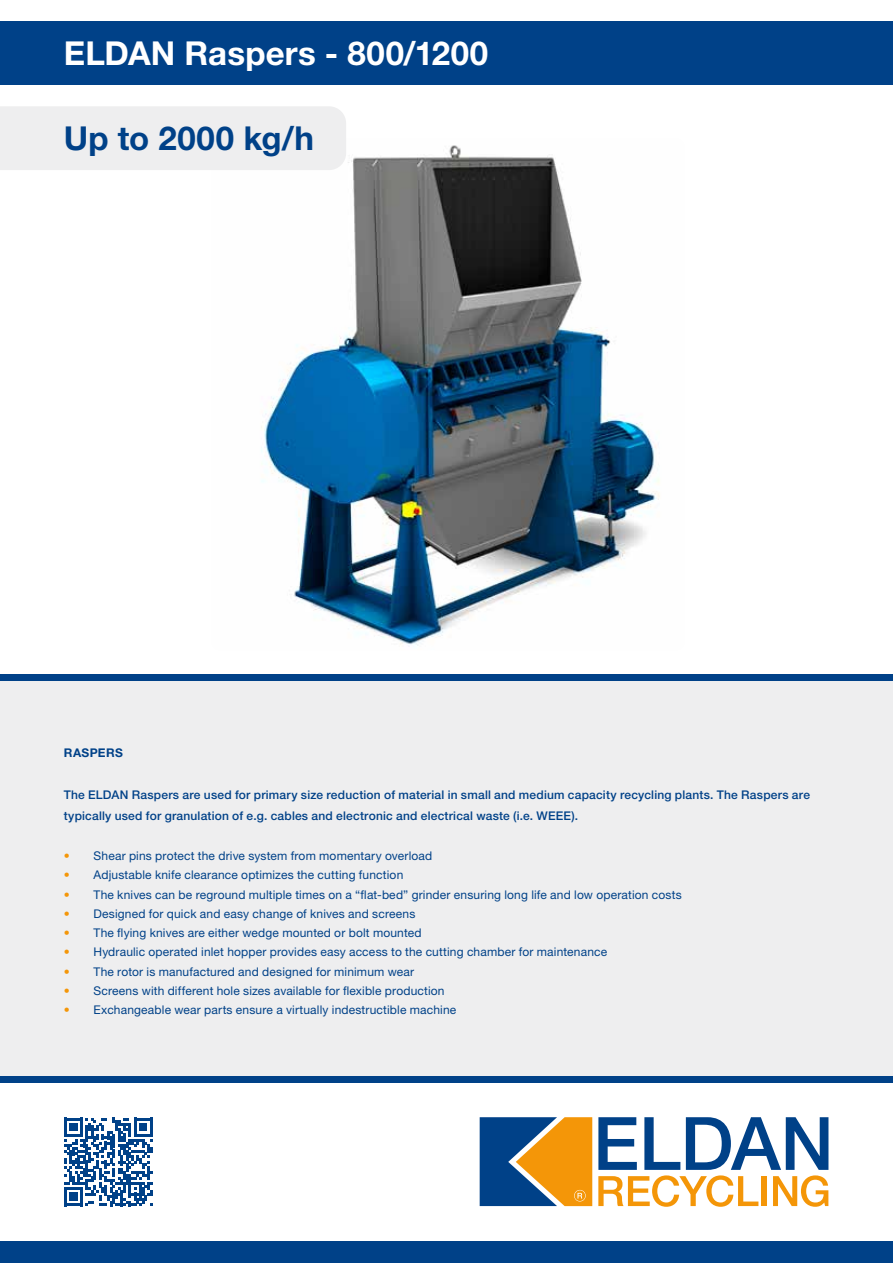
<style>
.page{position:relative;width:893px;height:1263px;background:#fff}
.page>*{position:absolute;margin:0;border:0;box-sizing:border-box;transform-origin:0 0}
.t1{font:700 33px "Helvetica Neue LT Std";letter-spacing:.005em;color:#fff}
.t2{font:700 33px "Helvetica Neue LT Std";letter-spacing:.01em;color:#004188}
.t3{font:12px "Helvetica Neue LT Std";letter-spacing:.015em;color:#004188}
.t4{font:500 12px/21px "Helvetica Neue LT Std";letter-spacing:.015em;color:#004188}
.t5{font:700 12px "Helvetica Neue LT Std";letter-spacing:.03em;color:#004188}
.s1{font-weight:700;color:#f49608}
</style>
<div class="page">
<div style="left:0;top:677px;width:893px;height:402px;background:#eeeeef"></div>
<img style="left:261px;top:145px;width:399px;height:502px">
<svg style="left:480px;top:1117px;width:112px;height:89px;background:#817556"></svg>
<svg style="left:598px;top:1117px;width:230px;height:90px"></svg>
<div style="left:0;top:1242px;width:893px;height:21px;background:#004188"></div>
<div style="left:0;top:21px;width:893px;height:64px;background:#004188"></div>
<div style="left:0;top:1076px;width:893px;height:6px;background:#004188"></div>
<div style="left:0;top:674px;width:893px;height:6px;background:#004188"></div>
<div style="left:0;top:106px;width:346px;height:64px;background:#eeeeef"></div>
<svg style="left:64px;top:1118px;width:89px;height:88px"></svg>
<h1 class="t1" style="left:64px;top:33px;width:426px">ELDAN Raspers - 800/1200</h1>
<h1 class="t2" style="left:64px;top:118px;width:252px">Up to 2000 kg/h</h1>
<p class="t5" style="left:64px;top:745px;width:61px">RASPERS</p>
<p class="t4" style="left:64px;top:784px;width:748px">The ELDAN Raspers are used for primary size reduction of material in small and medium capacity recycling plants. The Raspers are typically used for granulation of e.g. cables and electronic and electrical waste (i.e. WEEE).</p>
<p class="t3" style="left:64px;top:849px;width:370px"><span class="s1">•</span> Shear pins protect the drive system from momentary overload</p>
<p class="t3" style="left:64px;top:868px;width:341px"><span class="s1">•</span> Adjustable knife clearance optimizes the cutting function</p>
<p class="t3" style="left:64px;top:887px;width:619px"><span class="s1">•</span> The knives can be reground multiple times on a “flat-bed” grinder ensuring long life and low operation costs</p>
<p class="t3" style="left:64px;top:906px;width:353px"><span class="s1">•</span> Designed for quick and easy change of knives and screens</p>
<p class="t3" style="left:64px;top:926px;width:359px"><span class="s1">•</span> The flying knives are either wedge mounted or bolt mounted</p>
<p class="t3" style="left:64px;top:945px;width:545px"><span class="s1">•</span> Hydraulic operated inlet hopper provides easy access to the cutting chamber for maintenance</p>
<p class="t3" style="left:64px;top:964px;width:352px"><span class="s1">•</span> The rotor is manufactured and designed for minimum wear</p>
<p class="t3" style="left:64px;top:983px;width:382px"><span class="s1">•</span> Screens with different hole sizes available for flexible production</p>
<p class="t3" style="left:64px;top:1003px;width:394px"><span class="s1">•</span> Exchangeable wear parts ensure a virtually indestructible machine</p>
</div>
